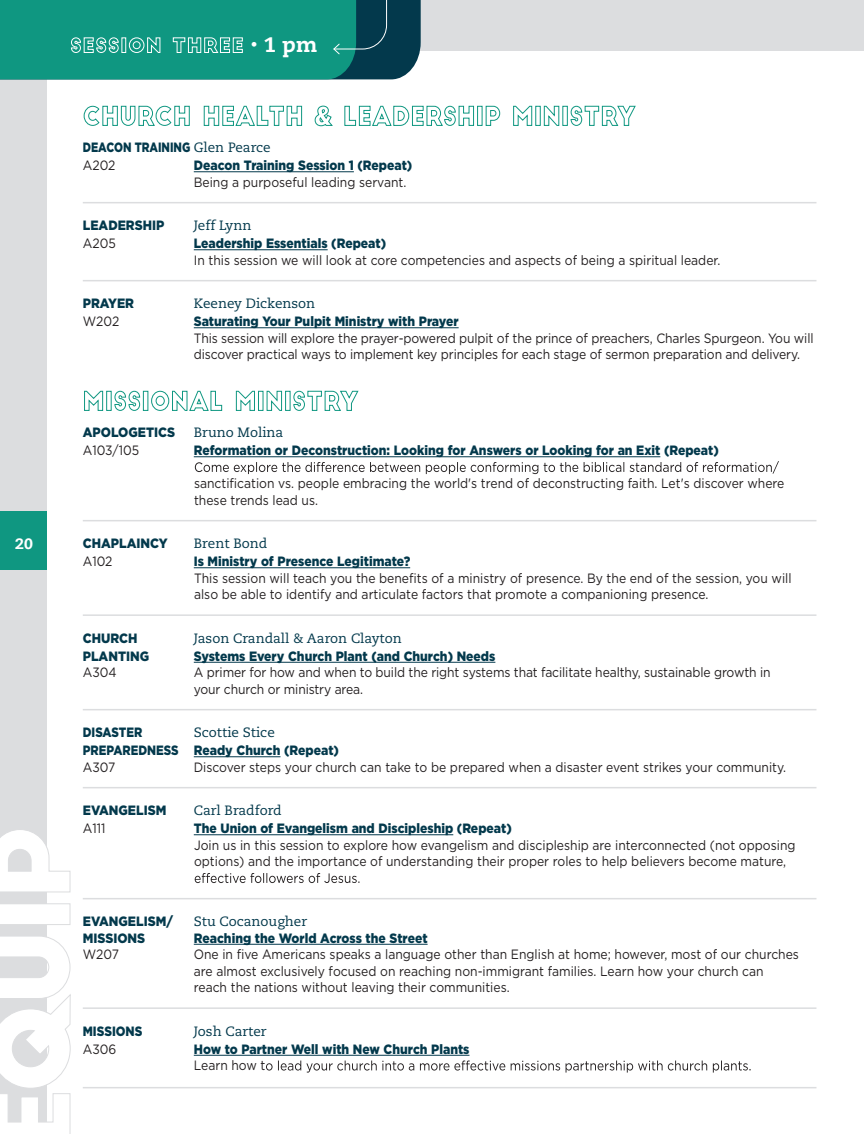
<style>
.page{position:relative;width:864px;height:1134px;background:#dcdddf}
.page>*{position:absolute;margin:0;border:0;box-sizing:border-box;transform-origin:0 0}
.t1{font:800 21px "Caecilia LT Pro 85";color:#fff}
.t2{font:800 15px "Caecilia LT Pro 85";color:#fff}
.t3{font:13.5px/16.5px "Gotham";color:#231f20;scale:.9 1}
.t4{font:900 13.5px/16.5px "Gotham";color:#03394c;scale:.9 1}
.t5{font:13.5px "Caecilia LT Pro 55 Roman";color:#03394c}
.t6{font:900 13.5px "Gotham";color:#03394c;scale:.91 1}
.t7{font:900 13.5px/18px "Gotham";color:#03394c;scale:.85 1}
.t8{font:900 13.5px/18px "Gotham";color:#03394c;scale:.8 1}
.t9{font:900 13.5px "Gotham";color:#03394c;scale:.87 1}
.s1{font-size:13.5px}
.s2{font-family:"Caecilia LT Pro 55 Roman";font-weight:400}
.s3{font-weight:400;color:#231f20}
.s4{font-weight:900;color:#03394c}
</style>
<div class="page">
<div style="left:0;top:512px;width:63px;height:58px;background:#0f9781"></div>
<div style="left:48px;top:51px;width:816px;height:1083px;background:#fff"></div>
<svg style="left:0;top:935px;width:71px;height:199px"></svg>
<svg style="left:0;top:903px;width:70px;height:22px"></svg>
<svg style="left:0;top:829px;width:71px;height:64px"></svg>
<svg style="left:0;top:0;width:421px;height:79px;background:#158c7d"></svg>
<hr style="left:194px;top:171px;width:160px;height:1px;background:#03394c">
<hr style="left:83px;top:202px;width:733px;height:1px;background:#dcdddf">
<hr style="left:194px;top:249px;width:134px;height:1px;background:#03394c">
<hr style="left:83px;top:280px;width:733px;height:1px;background:#dcdddf">
<hr style="left:194px;top:327px;width:265px;height:1px;background:#03394c">
<hr style="left:194px;top:456px;width:466px;height:1px;background:#03394c">
<hr style="left:83px;top:520px;width:733px;height:1px;background:#dcdddf">
<hr style="left:194px;top:567px;width:216px;height:1px;background:#03394c">
<hr style="left:83px;top:614px;width:733px;height:2px;background:#dcdddf">
<hr style="left:194px;top:662px;width:301px;height:1px;background:#03394c">
<hr style="left:83px;top:709px;width:733px;height:1px;background:#dcdddf">
<hr style="left:194px;top:756px;width:87px;height:1px;background:#03394c">
<hr style="left:83px;top:787px;width:733px;height:1px;background:#dcdddf">
<hr style="left:194px;top:834px;width:259px;height:1px;background:#03394c">
<hr style="left:83px;top:898px;width:733px;height:1px;background:#dcdddf">
<hr style="left:194px;top:944px;width:234px;height:1px;background:#03394c">
<hr style="left:83px;top:1007px;width:733px;height:2px;background:#dcdddf">
<hr style="left:194px;top:1055px;width:276px;height:1px;background:#03394c">
<hr style="left:83px;top:1087px;width:733px;height:1px;background:#dcdddf">
<svg style="left:83px;top:106px;width:107px;height:20px"></svg>
<svg style="left:203px;top:106px;width:99px;height:20px"></svg>
<svg style="left:314px;top:105px;width:19px;height:22px"></svg>
<svg style="left:344px;top:106px;width:130px;height:20px"></svg>
<div style="left:477px;top:106px;width:5px;height:20px;border:1px solid #0f9781"></div>
<svg style="left:485px;top:106px;width:15px;height:20px"></svg>
<svg style="left:513px;top:105px;width:19px;height:21px"></svg>
<div style="left:535px;top:106px;width:6px;height:20px;border:1px solid #0f9781"></div>
<svg style="left:544px;top:106px;width:16px;height:20px"></svg>
<div style="left:562px;top:106px;width:6px;height:20px;border:1px solid #0f9781"></div>
<svg style="left:570px;top:105px;width:66px;height:21px"></svg>
<svg style="left:84px;top:390px;width:19px;height:21px"></svg>
<div style="left:106px;top:391px;width:6px;height:20px;border:1px solid #0f9781"></div>
<svg style="left:114px;top:391px;width:26px;height:20px"></svg>
<div style="left:143px;top:391px;width:5px;height:20px;border:1px solid #0f9781"></div>
<svg style="left:151px;top:391px;width:71px;height:20px"></svg>
<svg style="left:236px;top:390px;width:19px;height:21px"></svg>
<div style="left:258px;top:391px;width:5px;height:20px;border:1px solid #0f9781"></div>
<svg style="left:266px;top:391px;width:16px;height:20px"></svg>
<div style="left:285px;top:391px;width:5px;height:20px;border:1px solid #0f9781"></div>
<svg style="left:293px;top:390px;width:66px;height:21px"></svg>
<svg style="left:195px;top:461px;width:584px;height:13px"></svg>
<svg style="left:195px;top:873px;width:164px;height:10px"></svg>
<svg style="left:266px;top:1061px;width:485px;height:12px"></svg>
<p class="t2" style="left:15px;top:534px;width:19px">20</p>
<p class="t1" style="left:251px;top:31px;width:68px"><span class="s1">•</span> 1 pm</p>
<p class="t8" style="left:83px;top:138px;width:236px">DEACON TRAINING <span class="s2">Glen Pearce<br></span><span class="s3">A202</span></p>
<p class="t3" style="left:194px;top:157px;width:244px"><span class="s4">Deacon Training Session 1 (Repeat)<br></span>Being a purposeful leading servant.</p>
<p class="t6" style="left:83px;top:216px;width:91px">LEADERSHIP</p>
<p class="t5" style="left:194px;top:217px;width:59px">Jeff Lynn</p>
<p class="t3" style="left:83px;top:235px;width:38px">A205</p>
<p class="t3" style="left:194px;top:235px;width:587px"><span class="s4">Leadership Essentials (Repeat)<br></span>In this session we will look at core competencies and aspects of being a spiritual leader.</p>
<p class="t6" style="left:83px;top:294px;width:58px">PRAYER</p>
<p class="t5" style="left:194px;top:295px;width:123px">Keeney Dickenson</p>
<p class="t3" style="left:83px;top:313px;width:42px">W202</p>
<p class="t3" style="left:194px;top:313px;width:690px"><span class="s4">Saturating Your Pulpit Ministry with Prayer<br></span>This session will explore the prayer-powered pulpit of the prince of preachers, Charles Spurgeon. You will discover practical ways to implement key principles for each stage of sermon preparation and delivery.</p>
<p class="t6" style="left:83px;top:423px;width:103px">APOLOGETICS</p>
<p class="t5" style="left:194px;top:424px;width:91px">Bruno Molina</p>
<p class="t3" style="left:83px;top:442px;width:64px">A103/105</p>
<p class="t4" style="left:194px;top:442px;width:585px">Reformation or Deconstruction: Looking for Answers or Looking for an Exit (Repeat)</p>
<p class="t3" style="left:194px;top:475px;width:658px">sanctification vs. people embracing the world's trend of deconstructing faith. Let's discover where these trends lead us.</p>
<p class="t6" style="left:83px;top:534px;width:95px">CHAPLAINCY</p>
<p class="t5" style="left:194px;top:535px;width:75px">Brent Bond</p>
<p class="t3" style="left:83px;top:553px;width:35px">A102</p>
<p class="t3" style="left:194px;top:553px;width:666px"><span class="s4">Is Ministry of Presence Legitimate?<br></span>This session will teach you the benefits of a ministry of presence. By the end of the session, you will also be able to identify and articulate factors that promote a companioning presence.</p>
<p class="t6" style="left:83px;top:629px;width:62px">CHURCH</p>
<p class="t5" style="left:194px;top:629px;width:210px">Jason Crandall &amp; Aaron Clayton</p>
<p class="t6" style="left:83px;top:647px;width:75px">PLANTING</p>
<p class="t4" style="left:194px;top:648px;width:337px">Systems Every Church Plant (and Church) Needs</p>
<p class="t3" style="left:83px;top:664px;width:39px">A304</p>
<p class="t3" style="left:194px;top:664px;width:642px">A primer for how and when to build the right systems that facilitate healthy, sustainable growth in your church or ministry area.</p>
<p class="t7" style="left:83px;top:723px;width:72px">DISASTER</p>
<p class="t7" style="left:83px;top:723px;width:303px;text-indent:111px"><span class="s2">Scottie Stice<br></span>PREPAREDNESS Ready Church (Repeat)</p>
<p class="t3" style="left:83px;top:759px;width:38px">A307</p>
<p class="t3" style="left:194px;top:759px;width:660px">Discover steps your church can take to be prepared when a disaster event strikes your community.</p>
<p class="t6" style="left:83px;top:801px;width:93px">EVANGELISM</p>
<p class="t5" style="left:194px;top:802px;width:89px">Carl Bradford</p>
<p class="t3" style="left:83px;top:820px;width:27px">A111</p>
<p class="t3" style="left:194px;top:820px;width:670px"><span class="s4">The Union of Evangelism and Discipleship (Repeat)<br></span>Join us in this session to explore how evangelism and discipleship are interconnected (not opposing options) and the importance of understanding their proper roles to help believers become mature,</p>
<p class="t6" style="left:83px;top:912px;width:101px">EVANGELISM/</p>
<p class="t5" style="left:194px;top:913px;width:115px">Stu Cocanougher</p>
<p class="t6" style="left:83px;top:929px;width:70px">MISSIONS</p>
<p class="t4" style="left:194px;top:930px;width:261px">Reaching the World Across the Street</p>
<p class="t3" style="left:83px;top:946px;width:42px">W207</p>
<p class="t3" style="left:194px;top:946px;width:674px">One in five Americans speaks a language other than English at home; however, most of our churches are almost exclusively focused on reaching non-immigrant families. Learn how your church can reach the nations without leaving their communities.</p>
<p class="t9" style="left:83px;top:1022px;width:70px">MISSIONS</p>
<p class="t5" style="left:194px;top:1022px;width:74px">Josh Carter</p>
<p class="t3" style="left:83px;top:1041px;width:39px">A306</p>
<p class="t4" style="left:194px;top:1041px;width:308px">How to Partner Well with New Church Plants<br><span class="s3">Learn how t</span></p>
</div>
